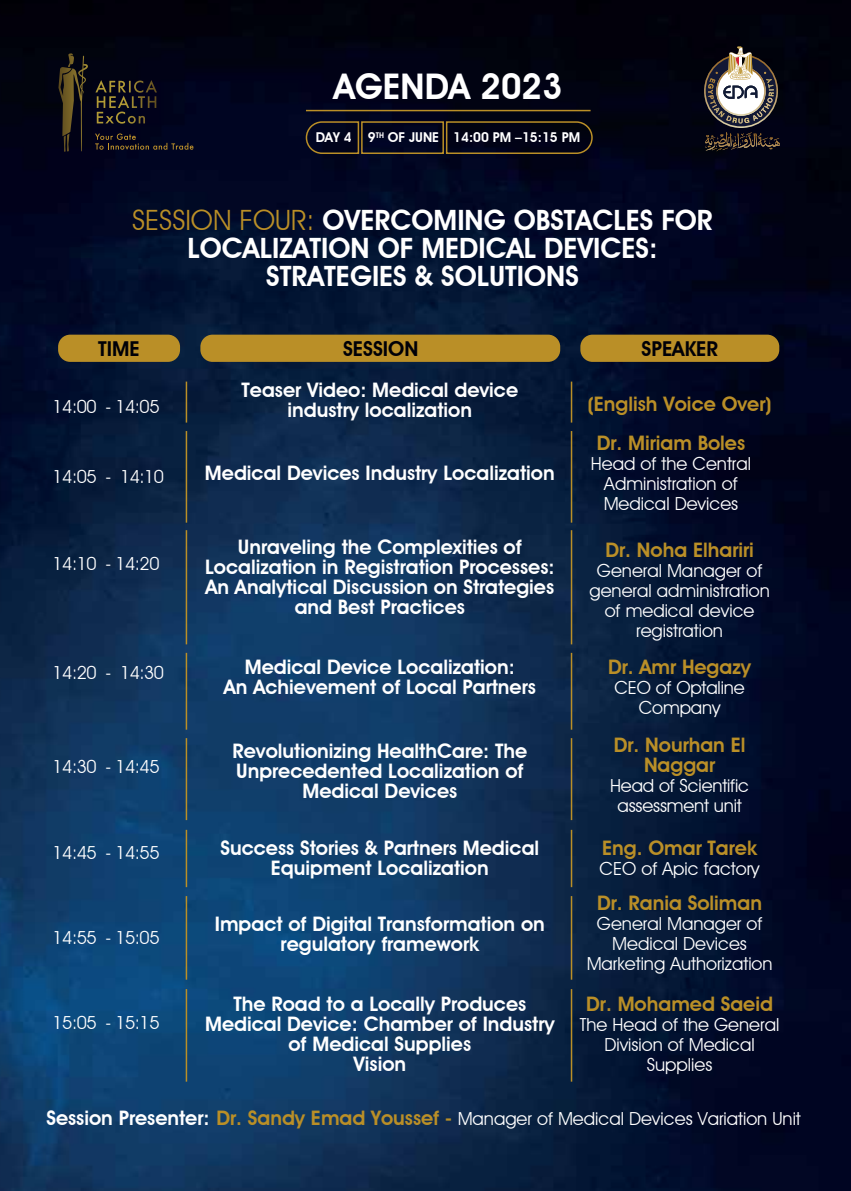
<style>
.page{position:relative;width:851px;height:1191px;background:#fff}
.page>*{position:absolute;margin:0;border:0;box-sizing:border-box;transform-origin:0 0}
.t1{font:600 35.4px "Avant Garde IT Cby BT";color:#fff}
.t2{font:600 28px/28px "Avant Garde IT Cby BT";color:#fff;text-align:center}
.t3{font:600 20.6px "Avant Garde IT Cby BT";color:#000007}
.t4{font:600 20px/20px "Avant Garde IT Cby BT";color:#fff;text-align:center}
.t5{font:600 20px/20px "Avant Garde IT Cby BT";color:#ba8f27;text-align:center}
.t6{font:18px/20px "Avant Garde IT Cby BT";color:#fff;text-align:center}
.t7{font:600 13.6px "Avant Garde IT Cby BT";color:#fff}
.s1{font-weight:400;color:#ba8f27}
.s2{font-weight:600;font-size:20px}
.s3{font-weight:600;font-size:20px;color:#ba8f27}
</style>
<div class="page">
<img style="left:0;top:0;width:850px;height:1191px">
<img style="left:704px;top:47px;width:75px;height:104px">
<svg style="left:58px;top:53px;width:135px;height:98px;background:#15131a"></svg>
<svg style="left:305px;top:120px;width:55px;height:35px;background:#16141f"></svg>
<div style="left:361px;top:121px;width:83px;height:33px;border:2px solid #ba8f27"></div>
<svg style="left:445px;top:120px;width:148px;height:35px;background:#131016"></svg>
<div style="left:58px;top:335px;width:122px;height:27px;background:#ba8f27;border-radius:12px"></div>
<div style="left:200px;top:335px;width:360px;height:27px;background:#ba8f27;border-radius:12px"></div>
<div style="left:580px;top:335px;width:199px;height:27px;background:#ba8f27;border-radius:12px"></div>
<hr style="left:186px;top:381px;width:1px;height:41px;background:#ba8f27">
<hr style="left:570px;top:381px;width:2px;height:41px;background:#ba8f27">
<hr style="left:186px;top:431px;width:1px;height:91px;background:#ba8f27">
<hr style="left:570px;top:431px;width:2px;height:91px;background:#ba8f27">
<hr style="left:186px;top:530px;width:1px;height:114px;background:#ba8f27">
<hr style="left:570px;top:530px;width:2px;height:114px;background:#ba8f27">
<hr style="left:186px;top:653px;width:1px;height:76px;background:#ba8f27">
<hr style="left:570px;top:653px;width:2px;height:76px;background:#ba8f27">
<hr style="left:186px;top:738px;width:1px;height:82px;background:#ba8f27">
<hr style="left:570px;top:738px;width:2px;height:82px;background:#ba8f27">
<hr style="left:186px;top:830px;width:1px;height:57px;background:#ba8f27">
<hr style="left:570px;top:830px;width:2px;height:57px;background:#ba8f27">
<hr style="left:186px;top:896px;width:1px;height:83px;background:#ba8f27">
<hr style="left:570px;top:896px;width:2px;height:83px;background:#ba8f27">
<hr style="left:186px;top:989px;width:1px;height:92px;background:#ba8f27">
<hr style="left:570px;top:989px;width:2px;height:92px;background:#ba8f27">
<hr style="left:306px;top:110px;width:284px;height:1px;background:#ba8f27">
<h1 class="t1" style="left:334px;top:65px;width:230px">AGENDA 2023</h1>
<p class="t7" style="left:315px;top:129px;width:37px">DAY 4</p>
<p class="t7" style="left:453px;top:129px;width:128px">14:00 PM –15:15 PM</p>
<p class="t7" style="left:368px;top:129px;width:73px">9<sup>TH</sup> OF JUNE</p>
<h2 class="t2" style="left:132px;top:206px;width:582px"><span class="s1">SESSION FOUR:</span> OVERCOMING OBSTACLES FOR<br>LOCALIZATION OF MEDICAL DEVICES:<br>STRATEGIES &amp; SOLUTIONS</h2>
<p class="t3" style="left:98px;top:336px;width:43px">TIME</p>
<p class="t3" style="left:343px;top:336px;width:77px">SESSION</p>
<p class="t3" style="left:641px;top:336px;width:78px">SPEAKER</p>
<p class="t4" style="left:241px;top:379px;width:278px">Teaser Video: Medical device industry localization</p>
<p class="t5" style="left:588px;top:393px;width:185px">(English Voice Over)</p>
<p class="t6" style="left:53px;top:396px;width:108px">14:00 - 14:05</p>
<p class="t6" style="left:53px;top:467px;width:113px">14:05 - 14:10</p>
<p class="t6" style="left:53px;top:554px;width:108px">14:10 - 14:20</p>
<p class="t6" style="left:53px;top:662px;width:113px">14:20 - 14:30</p>
<p class="t6" style="left:53px;top:756px;width:108px">14:30 - 14:45</p>
<p class="t6" style="left:53px;top:842px;width:108px">14:45 - 14:55</p>
<p class="t6" style="left:53px;top:927px;width:108px">14:55 - 15:05</p>
<p class="t6" style="left:53px;top:1012px;width:108px">15:05 - 15:15</p>
<p class="t4" style="left:205px;top:462px;width:351px">Medical Devices Industry Localization</p>
<p class="t4" style="left:205px;top:536px;width:351px">Unraveling the Complexities of Localization in Registration Processes:<br>An Analytical Discussion on Strategies and Best Practices</p>
<p class="t4" style="left:224px;top:656px;width:313px">Medical Device Localization:<br>An Achievement of Local Partners</p>
<p class="t4" style="left:232px;top:740px;width:296px">Revolutionizing HealthCare: The<br>Unprecedented Localization of<br>Medical Devices</p>
<p class="t4" style="left:220px;top:837px;width:320px">Success Stories &amp; Partners Medical<br>Equipment Localization</p>
<p class="t4" style="left:215px;top:913px;width:331px">Impact of Digital Transformation on regulatory framework</p>
<p class="t4" style="left:205px;top:994px;width:351px">The Road to a Locally Produces<br>Medical Device: Chamber of Industry of Medical Supplies</p>
<p class="t4" style="left:353px;top:1054px;width:54px">Vision</p>
<p class="t5" style="left:596px;top:432px;width:150px">Dr. Miriam Boles</p>
<p class="t6" style="left:590px;top:453px;width:162px">Head of the Central<br>Administration of<br>Medical Devices</p>
<p class="t5" style="left:605px;top:539px;width:150px">Dr. Noha Elhariri</p>
<p class="t6" style="left:589px;top:560px;width:182px">General Manager of general administration of medical device registration</p>
<p class="t5" style="left:608px;top:656px;width:144px">Dr. Amr Hegazy</p>
<p class="t6" style="left:614px;top:677px;width:131px">CEO of Optaline<br>Company</p>
<p class="t5" style="left:613px;top:735px;width:133px">Dr. Nourhan El<br>Naggar</p>
<p class="t6" style="left:610px;top:776px;width:140px">Head of Scientific assessment unit</p>
<p class="t5" style="left:602px;top:837px;width:156px">Eng. Omar Tarek</p>
<p class="t6" style="left:599px;top:858px;width:161px">CEO of Apic factory</p>
<p class="t5" style="left:597px;top:893px;width:166px">Dr. Rania Soliman</p>
<p class="t6" style="left:586px;top:913px;width:187px">General Manager of<br>Medical Devices<br>Marketing Authorization</p>
<p class="t5" style="left:586px;top:994px;width:188px">Dr. Mohamed Saeid</p>
<p class="t6" style="left:579px;top:1014px;width:201px">The Head of the General<br>Division of Medical<br>Supplies</p>
<p class="t6" style="left:46px;top:1108px;width:755px"><span class="s2">Session Presenter:</span> <span class="s3">Dr. Sandy Emad Youssef -</span> Manager of Medical Devices Variation Unit</p>
</div>
